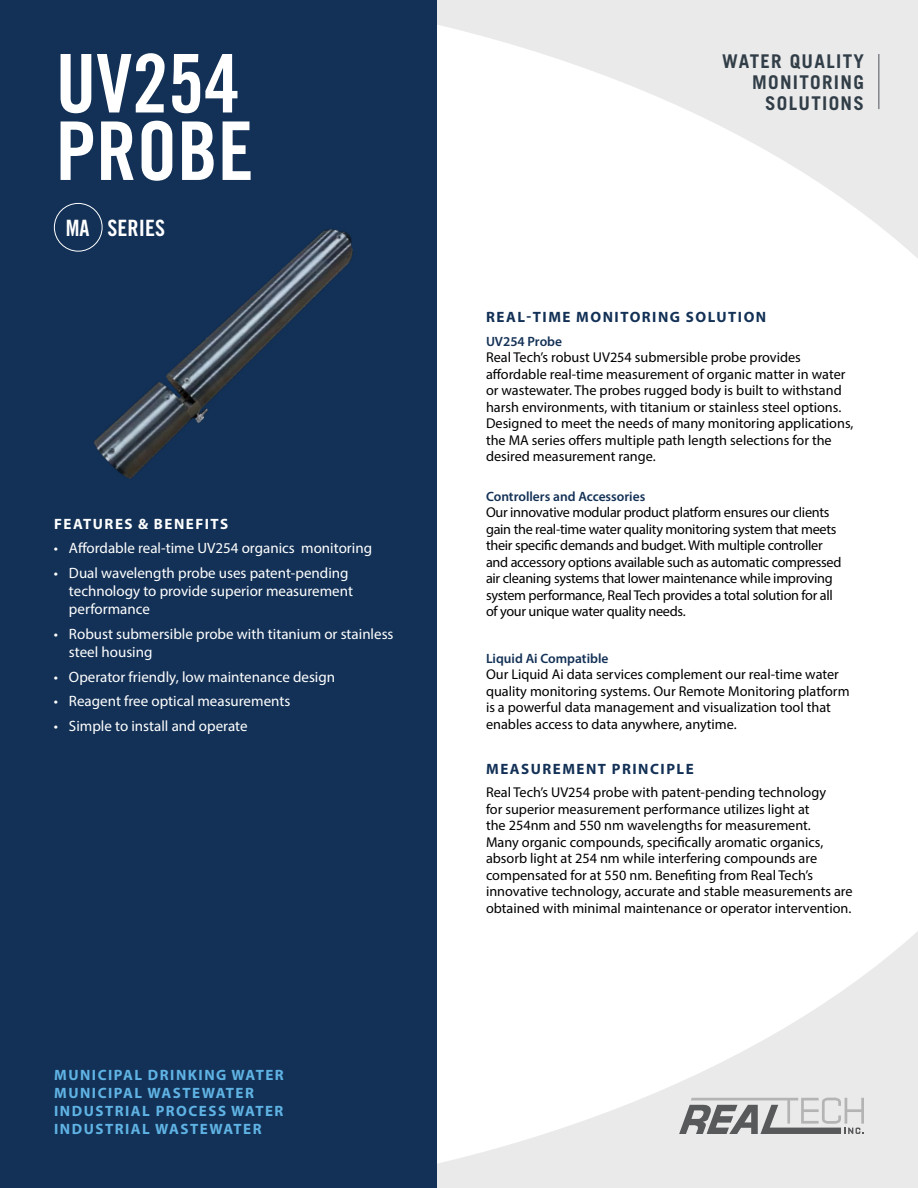
<style>
.page{position:relative;width:918px;height:1188px;background:#fff}
.page>*{position:absolute;margin:0;border:0;box-sizing:border-box;transform-origin:0 0}
.t1{font:81px "Trade Gothic LT Std Bd Cn 20";color:#fff}
.t2{font:22.5px "Trade Gothic LT Std Bd Cn 20";color:#fff}
.t3{font:700 18.9px/21px "Trade Gothic LT Std";letter-spacing:.07em;color:#313e48;text-align:right}
.t4{font:15px/18px "Myriad Pro";color:#fff}
.t5{font:700 15px/18px "Myriad Pro";letter-spacing:.1em;color:#5fb3e4}
.t6{font:700 15px "Myriad Pro";letter-spacing:.1em;color:#133156}
.t7{font:700 15px "Myriad Pro";letter-spacing:.1em;color:#fff}
.t8{font:14.25px/16.5px "Myriad Pro";color:#000}
.t9{font:14.25px/16.5px "Myriad Pro";letter-spacing:-.02em;color:#000}
.t10{font:600 13.5px "Myriad Pro";color:#133156}
</style>
<div class="page">
<svg style="left:436px;top:918px;width:482px;height:270px"></svg>
<svg style="left:436px;top:0;width:482px;height:269px"></svg>
<div style="left:0;top:0;width:436px;height:1188px;background:#133156"></div>
<svg style="left:679px;top:1098px;width:185px;height:36px;background:#b4b4b5"></svg>
<hr style="left:878px;top:54px;width:2px;height:55px;background:#83858d">
<img style="left:53px;top:206px;width:300px;height:273px">
<h1 class="t1" style="left:56px;top:34px;width:186px">UV254</h1>
<h1 class="t1" style="left:56px;top:102px;width:199px">PROBE</h1>
<h2 class="t2" style="left:66px;top:214px;width:101px">MA SERIES</h2>
<p class="t7" style="left:54px;top:514px;width:176px">FEATURES &amp; BENEFITS</p>
<p class="t4" style="left:54px;top:539px;width:320px">• Affordable real-time UV254 organics monitoring</p>
<p class="t4" style="left:69px;top:564px;width:286px;text-indent:-15px">• Dual wavelength probe uses patent-pending technology to provide superior measurement performance</p>
<p class="t4" style="left:69px;top:625px;width:326px;text-indent:-15px">• Robust submersible probe with titanium or stainless steel housing</p>
<p class="t4" style="left:54px;top:667px;width:283px">• Operator friendly, low maintenance design</p>
<p class="t4" style="left:54px;top:692px;width:238px">• Reagent free optical measurements</p>
<p class="t4" style="left:54px;top:717px;width:195px">• Simple to install and operate</p>
<p class="t5" style="left:54px;top:1065px;width:231px">MUNICIPAL DRINKING WATER<br>MUNICIPAL WASTEWATER<br>INDUSTRIAL PROCESS WATER<br>INDUSTRIAL WASTEWATER</p>
<h3 class="t3" style="left:722px;top:50px;width:143px">WATER QUALITY<br>MONITORING</h3>
<h3 class="t3" style="left:765px;top:92px;width:100px">SOLUTIONS</h3>
<p class="t6" style="left:486px;top:307px;width:282px">REAL-TIME MONITORING SOLUTION</p>
<p class="t10" style="left:486px;top:332px;width:78px">UV254 Probe</p>
<p class="t8" style="left:486px;top:349px;width:369px">Real Tech’s robust UV254 submersible probe provides affordable real-time measurement of organic matter in water or wastewater. The probes rugged body is built to withstand harsh environments, with titanium or stainless steel options.<br>Designed to meet the needs of many monitoring applications, the MA series offers multiple path length selections for the desired measurement range.</p>
<p class="t10" style="left:486px;top:488px;width:161px">Controllers and Accessories</p>
<p class="t9" style="left:486px;top:504px;width:357px">Our innovative modular product platform ensures our clients gain the real-time water quality monitoring system that meets their specific demands and budget. With multiple controller and accessory options available such as automatic compressed air cleaning systems that lower maintenance while improving system performance, Real Tech provides a total solution for all of your unique water quality needs.</p>
<p class="t10" style="left:486px;top:650px;width:124px">Liquid Ai Compatible</p>
<p class="t8" style="left:486px;top:666px;width:365px">Our Liquid Ai data services complement our real-time water quality monitoring systems. Our Remote Monitoring platform is a powerful data management and visualization tool that enables access to data anywhere, anytime.</p>
<p class="t6" style="left:486px;top:759px;width:209px">MEASUREMENT PRINCIPLE</p>
<p class="t8" style="left:486px;top:784px;width:368px">Real Tech’s UV254 probe with patent-pending technology<br>for superior measurement performance utilizes light at<br>the 254nm and 550 nm wavelengths for measurement.<br>Many organic compounds, specifically aromatic organics, absorb light at 254 nm while interfering compounds are compensated for at 550 nm. Benefiting from Real Tech’s innovative technology, accurate and stable measurements are obtained with minimal maintenance or operator intervention.</p>
</div>
